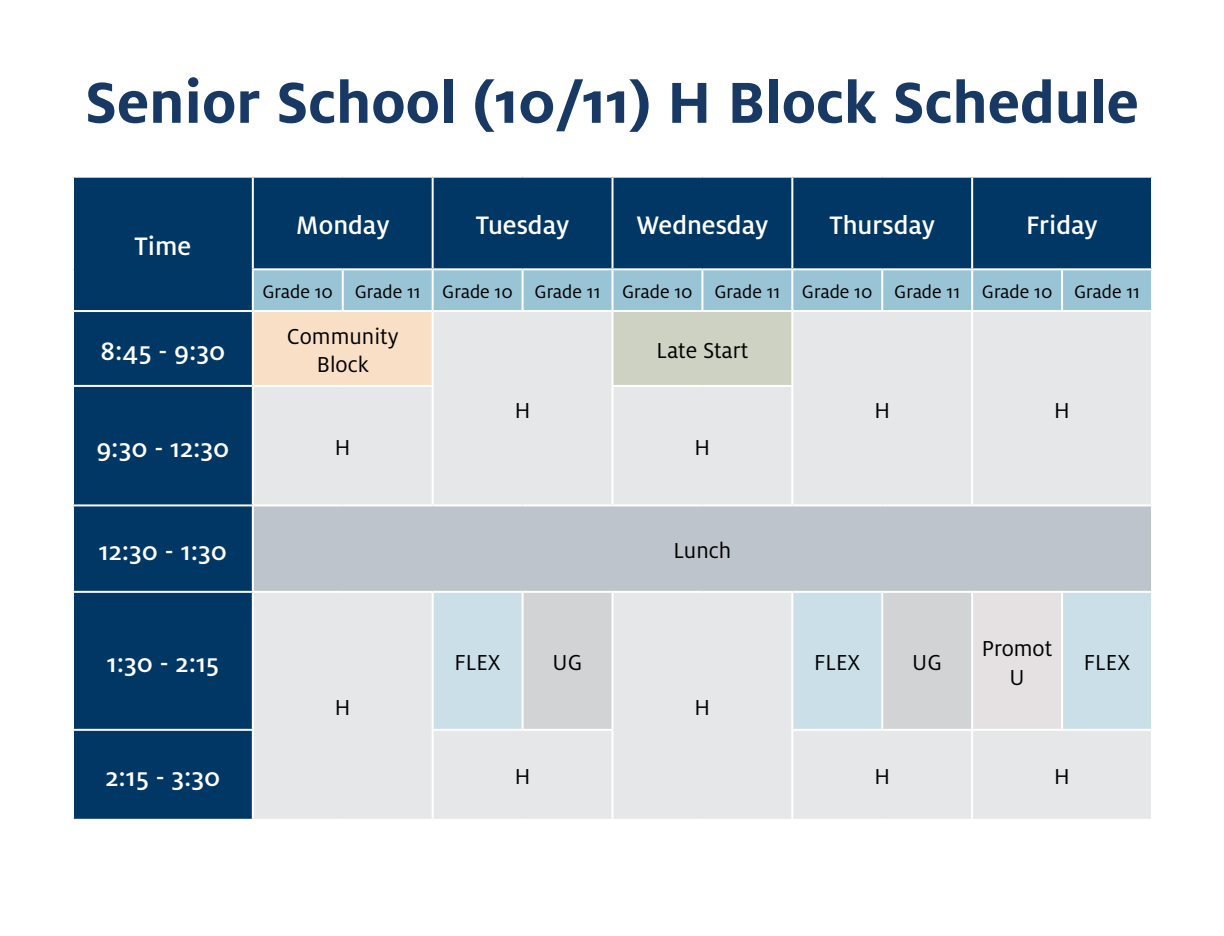
<style>
.page{position:relative;width:1224px;height:936px;background:#fff}
.page>*{position:absolute;margin:0;border:0;box-sizing:border-box;transform-origin:0 0}
.t1{font:700 64px "Milo OT";color:#173963}
.t2{font:500 28px "Milo OT";color:#fff}
.t3{font:24px/28.8px "Milo OT";color:#000101;text-align:center}
.t4{font:24px "Milo OT";color:#000}
.t5{font:20px "Milo OT";color:#000101}
</style>
<div class="page">
<div style="left:74px;top:178px;width:1077px;height:641px;background:#003764"></div>
<div style="left:254px;top:270px;width:897px;height:40px;background:#99c4d5"></div>
<div style="left:254px;top:312px;width:897px;height:507px;background:#e6e7e8"></div>
<div style="left:612px;top:311px;width:180px;height:75px;background:#cdd2c3"></div>
<div style="left:253px;top:505px;width:899px;height:87px;background:#bec4cb"></div>
<div style="left:434px;top:593px;width:717px;height:136px;background:#cbdfe8"></div>
<svg style="left:524px;top:593px;width:447px;height:137px;background:#d8dde0"></svg>
<div style="left:972px;top:592px;width:90px;height:138px;background:#e5e1e2"></div>
<hr style="left:72px;top:504px;width:181px;height:2px;background:#fff">
<hr style="left:253px;top:504px;width:90px;height:2px;background:#fff">
<hr style="left:252px;top:506px;width:2px;height:85px;background:#fff">
<hr style="left:343px;top:504px;width:90px;height:2px;background:#fff">
<hr style="left:612px;top:504px;width:90px;height:2px;background:#fff">
<hr style="left:702px;top:504px;width:90px;height:2px;background:#fff">
<hr style="left:792px;top:504px;width:90px;height:2px;background:#fff">
<hr style="left:882px;top:504px;width:90px;height:2px;background:#fff">
<hr style="left:972px;top:504px;width:90px;height:2px;background:#fff">
<hr style="left:1062px;top:504px;width:91px;height:2px;background:#fff">
<hr style="left:1151px;top:506px;width:2px;height:85px;background:#fff">
<hr style="left:72px;top:591px;width:181px;height:2px;background:#fff">
<hr style="left:253px;top:591px;width:90px;height:2px;background:#fff">
<hr style="left:252px;top:593px;width:2px;height:136px;background:#fff">
<hr style="left:343px;top:591px;width:90px;height:2px;background:#fff">
<hr style="left:523px;top:591px;width:89px;height:2px;background:#fff">
<hr style="left:612px;top:591px;width:90px;height:2px;background:#fff">
<hr style="left:612px;top:593px;width:2px;height:136px;background:#fff">
<hr style="left:702px;top:591px;width:90px;height:2px;background:#fff">
<hr style="left:792px;top:591px;width:90px;height:2px;background:#fff">
<hr style="left:791px;top:593px;width:2px;height:136px;background:#fff">
<hr style="left:882px;top:591px;width:90px;height:2px;background:#fff">
<hr style="left:881px;top:593px;width:2px;height:136px;background:#fff">
<hr style="left:972px;top:591px;width:90px;height:2px;background:#fff">
<hr style="left:971px;top:593px;width:2px;height:136px;background:#fff">
<hr style="left:1062px;top:591px;width:91px;height:2px;background:#fff">
<hr style="left:1061px;top:593px;width:2px;height:136px;background:#fff">
<hr style="left:72px;top:729px;width:182px;height:2px;background:#fff">
<hr style="left:252px;top:731px;width:2px;height:88px;background:#fff">
<hr style="left:523px;top:729px;width:90px;height:2px;background:#fff">
<hr style="left:612px;top:731px;width:2px;height:88px;background:#fff">
<hr style="left:791px;top:729px;width:91px;height:2px;background:#fff">
<hr style="left:791px;top:731px;width:2px;height:88px;background:#fff">
<hr style="left:882px;top:729px;width:90px;height:2px;background:#fff">
<hr style="left:972px;top:729px;width:90px;height:2px;background:#fff">
<hr style="left:971px;top:731px;width:2px;height:88px;background:#fff">
<hr style="left:1062px;top:729px;width:91px;height:2px;background:#fff">
<hr style="left:252px;top:178px;width:2px;height:90px;background:#fff">
<hr style="left:432px;top:178px;width:2px;height:90px;background:#fff">
<hr style="left:612px;top:178px;width:2px;height:90px;background:#fff">
<hr style="left:791px;top:178px;width:2px;height:90px;background:#fff">
<hr style="left:971px;top:178px;width:2px;height:90px;background:#fff">
<hr style="left:252px;top:268px;width:91px;height:2px;background:#fff">
<hr style="left:252px;top:270px;width:2px;height:40px;background:#fff">
<hr style="left:343px;top:268px;width:90px;height:2px;background:#fff">
<hr style="left:342px;top:270px;width:2px;height:40px;background:#fff">
<hr style="left:433px;top:268px;width:90px;height:2px;background:#fff">
<hr style="left:432px;top:270px;width:2px;height:40px;background:#fff">
<hr style="left:523px;top:268px;width:89px;height:2px;background:#fff">
<hr style="left:522px;top:270px;width:2px;height:40px;background:#fff">
<hr style="left:612px;top:268px;width:90px;height:2px;background:#fff">
<hr style="left:612px;top:270px;width:2px;height:40px;background:#fff">
<hr style="left:702px;top:268px;width:90px;height:2px;background:#fff">
<hr style="left:701px;top:270px;width:2px;height:40px;background:#fff">
<hr style="left:792px;top:268px;width:90px;height:2px;background:#fff">
<hr style="left:791px;top:270px;width:2px;height:40px;background:#fff">
<hr style="left:882px;top:268px;width:90px;height:2px;background:#fff">
<hr style="left:881px;top:270px;width:2px;height:40px;background:#fff">
<hr style="left:972px;top:268px;width:90px;height:2px;background:#fff">
<hr style="left:971px;top:270px;width:2px;height:40px;background:#fff">
<hr style="left:1062px;top:268px;width:91px;height:2px;background:#fff">
<hr style="left:1061px;top:270px;width:2px;height:40px;background:#fff">
<hr style="left:72px;top:310px;width:181px;height:2px;background:#fff">
<hr style="left:253px;top:310px;width:90px;height:2px;background:#fff">
<hr style="left:252px;top:312px;width:2px;height:73px;background:#fff">
<hr style="left:343px;top:310px;width:90px;height:2px;background:#fff">
<hr style="left:523px;top:310px;width:89px;height:2px;background:#fff">
<hr style="left:612px;top:310px;width:90px;height:2px;background:#fff">
<hr style="left:612px;top:312px;width:2px;height:73px;background:#fff">
<hr style="left:702px;top:310px;width:90px;height:2px;background:#fff">
<hr style="left:792px;top:310px;width:90px;height:2px;background:#fff">
<hr style="left:791px;top:312px;width:2px;height:73px;background:#fff">
<hr style="left:882px;top:310px;width:90px;height:2px;background:#fff">
<hr style="left:972px;top:310px;width:90px;height:2px;background:#fff">
<hr style="left:971px;top:312px;width:2px;height:74px;background:#fff">
<hr style="left:1062px;top:310px;width:91px;height:2px;background:#fff">
<hr style="left:72px;top:385px;width:181px;height:2px;background:#fff">
<hr style="left:253px;top:385px;width:90px;height:2px;background:#fff">
<hr style="left:252px;top:387px;width:2px;height:117px;background:#fff">
<hr style="left:343px;top:385px;width:91px;height:2px;background:#fff">
<hr style="left:612px;top:385px;width:90px;height:2px;background:#fff">
<hr style="left:612px;top:387px;width:2px;height:117px;background:#fff">
<hr style="left:702px;top:385px;width:91px;height:2px;background:#fff">
<hr style="left:791px;top:387px;width:2px;height:117px;background:#fff">
<hr style="left:971px;top:386px;width:2px;height:118px;background:#fff">
<hr style="left:433px;top:310px;width:90px;height:2px;background:#fff">
<hr style="left:432px;top:312px;width:2px;height:73px;background:#fff">
<hr style="left:432px;top:387px;width:2px;height:117px;background:#fff">
<hr style="left:433px;top:504px;width:90px;height:2px;background:#fff">
<hr style="left:523px;top:504px;width:89px;height:2px;background:#fff">
<hr style="left:432px;top:731px;width:2px;height:88px;background:#fff">
<hr style="left:433px;top:591px;width:90px;height:2px;background:#fff">
<hr style="left:432px;top:593px;width:2px;height:136px;background:#fff">
<hr style="left:522px;top:593px;width:2px;height:136px;background:#fff">
<hr style="left:432px;top:729px;width:91px;height:2px;background:#fff">
<h1 class="t1" style="left:85px;top:67px;width:1055px">Senior School (10/11) H Block Schedule</h1>
<p class="t2" style="left:135px;top:231px;width:58px">Time</p>
<p class="t2" style="left:100px;top:335px;width:126px">8:45 - 9:30</p>
<p class="t2" style="left:296px;top:210px;width:95px">Monday</p>
<p class="t2" style="left:476px;top:210px;width:95px">Tuesday</p>
<p class="t2" style="left:636px;top:210px;width:133px">Wednesday</p>
<p class="t2" style="left:829px;top:210px;width:107px">Thursday</p>
<p class="t2" style="left:1026px;top:210px;width:73px">Friday</p>
<p class="t5" style="left:262px;top:281px;width:879px">Grade 10 Grade 11 Grade 10 Grade 11 Grade 10 Grade 11 Grade 10 Grade 11 Grade 10 Grade 11</p>
<p class="t3" style="left:287px;top:322px;width:113px">Community<br>Block</p>
<p class="t3" style="left:515px;top:396px;width:17px">H</p>
<p class="t3" style="left:656px;top:336px;width:93px">Late Start</p>
<p class="t3" style="left:874px;top:396px;width:17px">H</p>
<p class="t3" style="left:1054px;top:396px;width:17px">H</p>
<p class="t2" style="left:96px;top:433px;width:135px">9:30 - 12:30</p>
<p class="t3" style="left:335px;top:434px;width:17px">H</p>
<p class="t3" style="left:695px;top:434px;width:17px">H</p>
<p class="t2" style="left:99px;top:536px;width:130px">12:30 - 1:30</p>
<p class="t4" style="left:673px;top:538px;width:59px">Lunch</p>
<p class="t2" style="left:107px;top:648px;width:114px">1:30 - 2:15</p>
<p class="t3" style="left:335px;top:694px;width:17px">H</p>
<p class="t3" style="left:454px;top:649px;width:48px">FLEX</p>
<p class="t3" style="left:553px;top:649px;width:31px">UG</p>
<p class="t3" style="left:695px;top:694px;width:17px">H</p>
<p class="t3" style="left:814px;top:649px;width:48px">FLEX</p>
<p class="t3" style="left:912px;top:649px;width:31px">UG</p>
<p class="t3" style="left:982px;top:634px;width:72px">Promot<br>U</p>
<p class="t3" style="left:1084px;top:649px;width:48px">FLEX</p>
<p class="t2" style="left:105px;top:762px;width:117px">2:15 - 3:30</p>
<p class="t3" style="left:515px;top:763px;width:17px">H</p>
<p class="t3" style="left:874px;top:763px;width:17px">H</p>
<p class="t3" style="left:1054px;top:763px;width:17px">H</p>
</div>
